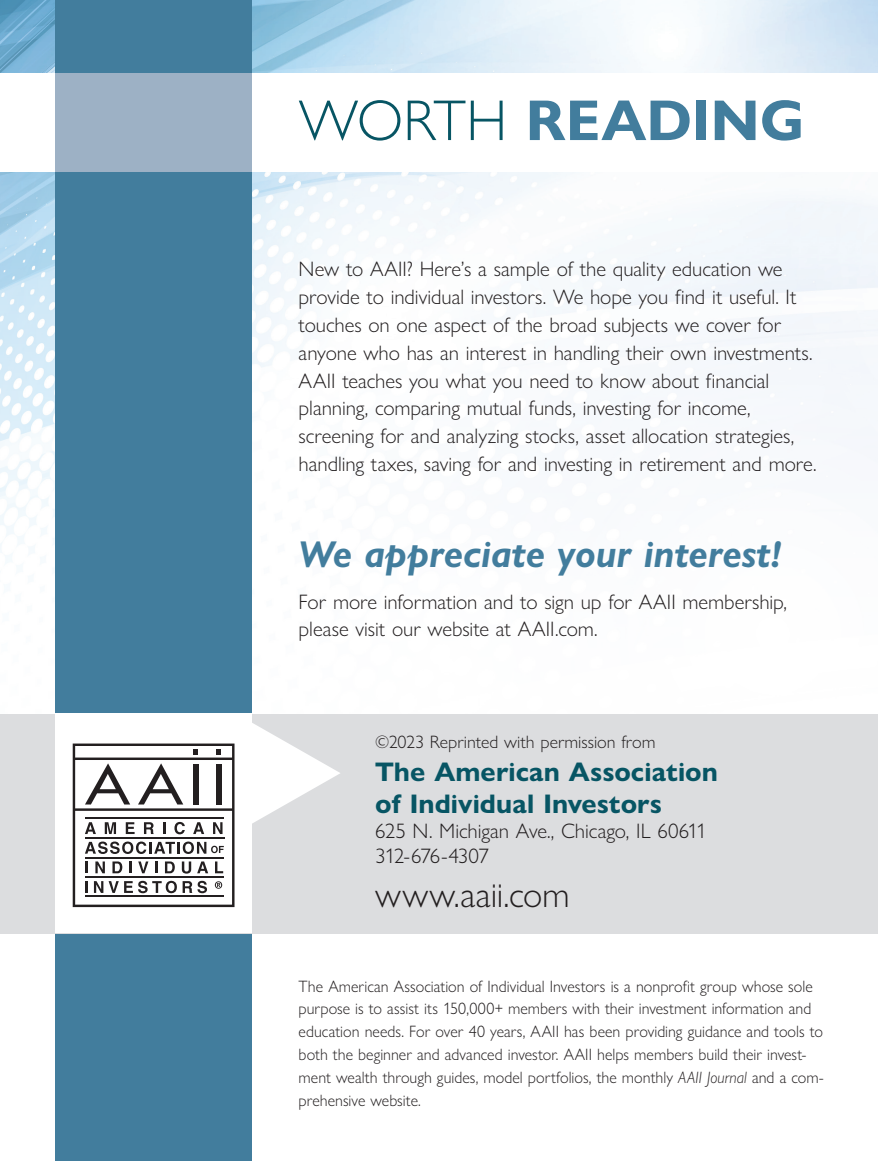
<style>
.page{position:relative;width:878px;height:1161px;background:#fff}
.page>*{position:absolute;margin:0;border:0;box-sizing:border-box;transform-origin:0 0}
.t1{font:700 57.9px "Gill Sans Nova";color:#427d9d}
.t2{font:italic 700 37.5px "Gill Sans Nova";color:#427d9d}
.t3{font:300 36px "Gill Sans Nova";letter-spacing:-.005em;color:#231f20}
.t4{font:700 27px/32.4px "Gill Sans Nova";letter-spacing:.005em;color:#075564}
.t5{font:300 21px/27.9px "Gill Sans Nova";color:#231f20}
.t6{font:300 18px "Gill Sans Nova";letter-spacing:-.005em;color:#231f20}
.t7{font:300 16.5px/22.8px "Gill Sans Nova";color:#231f20}
.s1{font-weight:300;color:#075564}
.s2{font-style:italic}
</style>
<div class="page">
<img style="left:0;top:0;width:878px;height:713px">
<div style="left:0;top:74px;width:878px;height:98px;background:#fff"></div>
<div style="left:55px;top:0;width:196px;height:1161px;background:#427d9d"></div>
<div style="left:0;top:714px;width:878px;height:220px;background:#dcdddf"></div>
<div style="left:55px;top:714px;width:196px;height:219px;background:#fff"></div>
<svg style="left:251px;top:721px;width:89px;height:104px"></svg>
<svg style="left:73px;top:744px;width:161px;height:163px"></svg>
<div style="left:55px;top:74px;width:196px;height:98px;background:#9db1c5"></div>
<h1 class="t1" style="left:298px;top:84px;width:507px"><span class="s1">WORTH</span> READING</h1>
<p class="t5" style="left:298px;top:255px;width:519px">New to AAII? Here’s a sample of the quality education we provide to individual investors. We hope you find it useful. It touches on one aspect of the broad subjects we cover for anyone who has an interest in handling their own investments.<br>AAII teaches you what you need to know about financial planning, comparing mutual funds, investing for income, screening for and analyzing stocks, asset allocation strategies, handling taxes, saving for and investing in retirement and more.</p>
<h2 class="t2" style="left:298px;top:531px;width:484px">We appreciate your interest!</h2>
<p class="t5" style="left:298px;top:587px;width:490px">For more information and to sign up for AAII membership, please visit our website at AAII.com.</p>
<p class="t6" style="left:375px;top:731px;width:282px">©2023 Reprinted with permission from</p>
<p class="t4" style="left:375px;top:755px;width:344px">The American Association of Individual Investors</p>
<p class="t5" style="left:375px;top:818px;width:333px;line-height:25.2px">625 N. Michigan Ave., Chicago, IL 60611<br>312-676-4307</p>
<h3 class="t3" style="left:375px;top:872px;width:196px">www.aaii.com</h3>
<p class="t7" style="left:298px;top:974px;width:527px">The American Association of Individual Investors is a nonprofit group whose sole purpose is to assist its 150,000+ members with their investment information and education needs. For over 40 years, AAII has been providing guidance and tools to both the beginner and advanced investor. AAII helps members build their invest&shy;ment wealth through guides, model portfolios, the monthly <span class="s2">AAII Journal</span> and a com&shy;prehensive website.</p>
</div>
